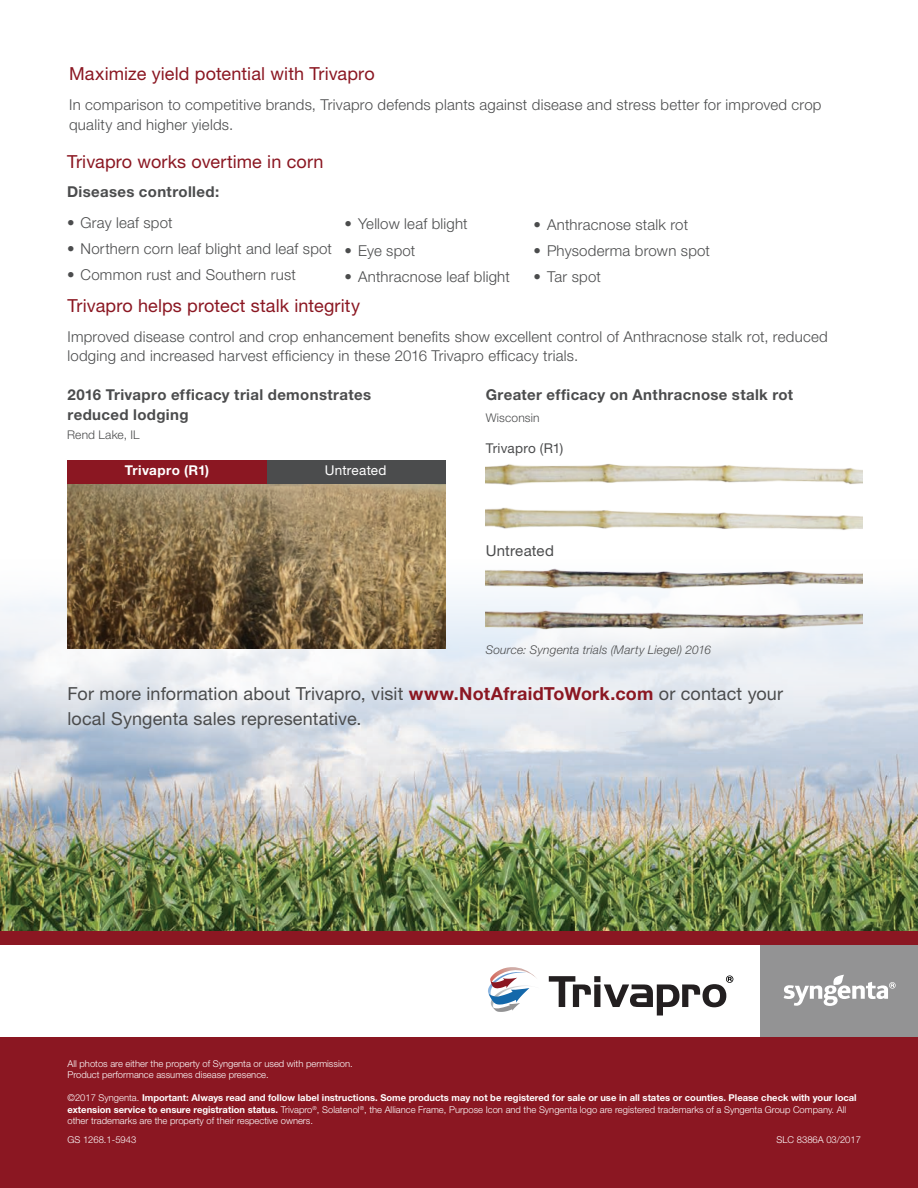
<style>
.page{position:relative;width:918px;height:1188px;background:#fff}
.page>*{position:absolute;margin:0;border:0;box-sizing:border-box;transform-origin:0 0}
.t1{font:18px/25.5px "Helvetica Neue LT Std";letter-spacing:.005em;color:#4b4c4d}
.t2{font:18px "Helvetica Neue LT Std";letter-spacing:.005em;color:#8b1722}
.t3{font:300 15px/19.5px "Helvetica Neue LT Std";letter-spacing:.015em;color:#4b4c4d}
.t4{font:700 15px/19.5px "Helvetica Neue LT Std";letter-spacing:.025em;color:#4b4c4d}
.t5{font:15px "Helvetica Neue LT Std";letter-spacing:.015em;color:#4b4c4d}
.t6{font:13.5px "Helvetica Neue LT Std";letter-spacing:.015em;color:#4b4c4d}
.t7{font:700 13.5px "Helvetica Neue LT Std";letter-spacing:.03em;color:#fff}
.t8{font:13.5px "Helvetica Neue LT Std";letter-spacing:.015em;color:#fff}
.t9{font:italic 300 12px "Helvetica Neue LT Std";letter-spacing:.015em;color:#4b4c4d}
.t10{font:300 12px "Helvetica Neue LT Std";letter-spacing:.015em;color:#4b4c4d}
.t11{font:300 9.45px/11.4px "Helvetica Neue LT Std";color:#fff}
.s1{font-weight:700;color:#8b1722}
.s2{font-weight:700}
</style>
<div class="page">
<img style="left:0;top:509px;width:918px;height:422px">
<div style="left:0;top:1036px;width:918px;height:152px;background:#8b1722"></div>
<img style="left:67px;top:484px;width:379px;height:165px">
<img style="left:486px;top:464px;width:376px;height:85px">
<img style="left:486px;top:557px;width:376px;height:98px">
<div style="left:67px;top:460px;width:200px;height:24px;background:#8b1722"></div>
<div style="left:267px;top:460px;width:179px;height:24px;background:#4b4c4d"></div>
<div style="left:0;top:938px;width:918px;height:99px;background:#fff"></div>
<div style="left:760px;top:945px;width:158px;height:92px;background:#939394"></div>
<div style="left:0;top:931px;width:918px;height:14px;background:#8b1722"></div>
<svg style="left:784px;top:975px;width:112px;height:31px"></svg>
<svg style="left:488px;top:967px;width:48px;height:45px"></svg>
<svg style="left:549px;top:975px;width:184px;height:41px"></svg>
<h1 class="t2" style="left:69px;top:63px;width:307px">Maximize yield potential with Trivapro</h1>
<h2 class="t3" style="left:69px;top:95px;width:754px">In comparison to competitive brands, Trivapro defends plants against disease and stress better for improved crop quality and higher yields.</h2>
<h1 class="t2" style="left:67px;top:150px;width:258px">Trivapro works overtime in corn</h1>
<h2 class="t4" style="left:67px;top:182px;width:154px">Diseases controlled:</h2>
<h2 class="t3" style="left:67px;top:212px;width:107px">• Gray leaf spot</h2>
<h2 class="t3" style="left:67px;top:239px;width:267px">• Northern corn leaf blight and leaf spot</h2>
<h2 class="t3" style="left:67px;top:265px;width:231px">• Common rust and Southern rust</h2>
<h2 class="t3" style="left:345px;top:214px;width:125px">• Yellow leaf blight</h2>
<h2 class="t3" style="left:345px;top:240px;width:72px">• Eye spot</h2>
<h2 class="t3" style="left:345px;top:266px;width:167px">• Anthracnose leaf blight</h2>
<h2 class="t3" style="left:534px;top:215px;width:156px">• Anthracnose stalk rot</h2>
<h2 class="t3" style="left:534px;top:241px;width:178px">• Physoderma brown spot</h2>
<h2 class="t3" style="left:534px;top:267px;width:69px">• Tar spot</h2>
<h1 class="t2" style="left:68px;top:295px;width:294px">Trivapro helps protect stalk integrity</h1>
<h2 class="t3" style="left:68px;top:326px;width:762px">Improved disease control and crop enhancement benefits show excellent control of Anthracnose stalk rot, reduced lodging and increased harvest efficiency in these 2016 Trivapro efficacy trials.</h2>
<h2 class="t4" style="left:68px;top:385px;width:305px">2016 Trivapro efficacy trial demonstrates reduced lodging</h2>
<p class="t10" style="left:67px;top:427px;width:74px">Rend Lake, IL</p>
<h3 class="t7" style="left:125px;top:462px;width:86px">Trivapro (R1)</h3>
<h3 class="t8" style="left:325px;top:462px;width:63px">Untreated</h3>
<h2 class="t4" style="left:486px;top:385px;width:309px">Greater efficacy on Anthracnose stalk rot</h2>
<p class="t10" style="left:486px;top:411px;width:56px">Wisconsin</p>
<h3 class="t6" style="left:486px;top:440px;width:79px">Trivapro (R1)</h3>
<h2 class="t5" style="left:486px;top:542px;width:70px">Untreated</h2>
<p class="t9" style="left:486px;top:642px;width:227px">Source: Syngenta trials (Marty Liegel) 2016</p>
<h1 class="t1" style="left:68px;top:680px;width:717px">For more information about Trivapro, visit <span class="s1">www.NotAfraidToWork.com</span> or contact your local Syngenta sales representative.</h1>
<p class="t11" style="left:68px;top:1058px;width:287px">All photos are either the property of Syngenta or used with permission.<br>Product performance assumes disease presence.</p>
<p class="t11" style="left:68px;top:1092px;width:791px">©2017 Syngenta. <span class="s2">Important: Always read and follow label instructions. Some products may not be registered for sale or use in all states or counties. Please check with your local extension service to ensure registration status.</span> Trivapro<sup>®</sup>, Solatenol<sup>®</sup>, the Alliance Frame, Purpose Icon and the Syngenta logo are registered trademarks of a Syngenta Group Company. All other trademarks are the property of their respective owners.</p>
<p class="t11" style="left:68px;top:1134px;width:70px">GS 1268.1-5943</p>
<p class="t11" style="left:777px;top:1134px;width:86px">SLC 8386A 03/2017</p>
</div>
